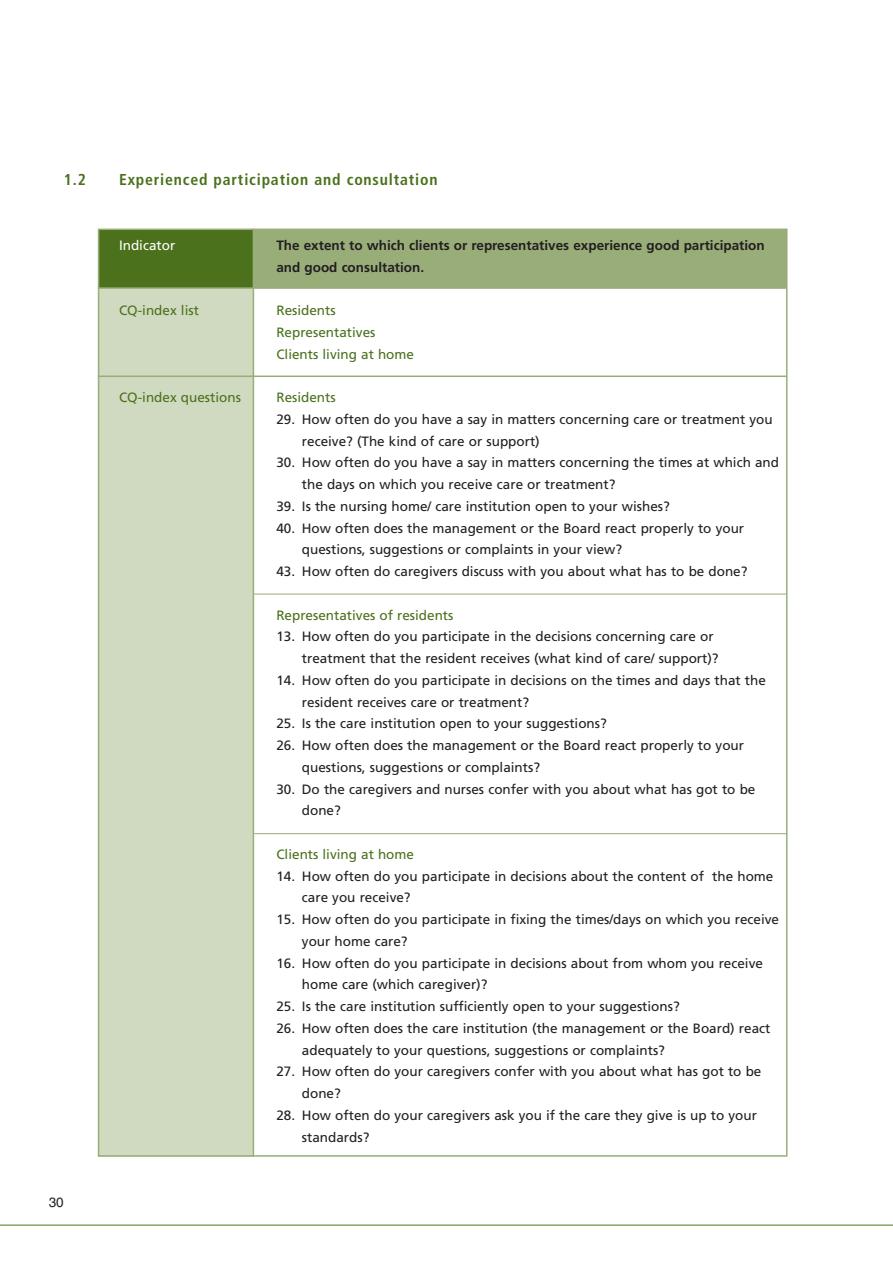
<style>
.page{position:relative;width:893px;height:1263px;background:#fff}
.page>*{position:absolute;margin:0;border:0;box-sizing:border-box;transform-origin:0 0}
.t1{font:700 condensed 15.75px "Frutiger";letter-spacing:.05em;color:#4b711c}
.t2{font:13.5px/21.8px "Frutiger";color:#231f20}
.t3{font:13.5px/21.8px "Frutiger";color:#4b711c}
.t4{font:700 13.5px/21.8px "Frutiger";color:#231f20}
.t5{font:13.5px "Frutiger";color:#fff}
.t6{font:13.5px "Helvetica";color:#231f20}
</style>
<div class="page">
<div style="left:251px;top:230px;width:536px;height:58px;background:#99ad79"></div>
<div style="left:99px;top:230px;width:154px;height:927px;background:#d0dac1"></div>
<div style="left:99px;top:230px;width:154px;height:58px;background:#4b711c"></div>
<hr style="left:98px;top:287px;width:689px;height:2px;background:#99ad79">
<hr style="left:98px;top:375px;width:689px;height:2px;background:#99ad79">
<hr style="left:253px;top:594px;width:534px;height:1px;background:#99ad79">
<hr style="left:254px;top:833px;width:533px;height:1px;background:#99ad79">
<hr style="left:253px;top:229px;width:1px;height:928px;background:#99ad79">
<hr style="left:0;top:1225px;width:893px;height:1px;background:#4b711c">
<p class="t1" style="left:64px;top:173px;width:24px">1.2</p>
<p class="t1" style="left:119px;top:173px;width:320px">Experienced participation and consultation</p>
<p class="t6" style="left:49px;top:1197px;width:17px">30</p>
<p class="t5" style="left:119px;top:240px;width:58px">Indicator</p>
<p class="t4" style="left:276px;top:235px;width:490px">The extent to which clients or representatives experience good participation and good consultation.</p>
<p class="t3" style="left:119px;top:300px;width:81px">CQ-index list</p>
<p class="t3" style="left:276px;top:300px;width:139px">Residents<br>Representatives<br>Clients living at home</p>
<p class="t3" style="left:119px;top:387px;width:123px">CQ-index questions</p>
<p class="t3" style="left:276px;top:387px;width:61px">Residents</p>
<p class="t2" style="left:302px;top:409px;width:472px;text-indent:-26px">29. How often do you have a say in matters concerning care or treatment you receive? (The kind of care or support)</p>
<p class="t2" style="left:302px;top:453px;width:479px;text-indent:-26px">30. How often do you have a say in matters concerning the times at which and the days on which you receive care or treatment?</p>
<p class="t2" style="left:276px;top:496px;width:395px">39. Is the nursing home/ care institution open to your wishes?</p>
<p class="t2" style="left:302px;top:518px;width:444px;text-indent:-26px">40. How often does the management or the Board react properly to your questions, suggestions or complaints in your view?</p>
<p class="t2" style="left:276px;top:561px;width:473px">43. How often do caregivers discuss with you about what has to be done?</p>
<p class="t3" style="left:276px;top:605px;width:179px">Representatives of residents</p>
<p class="t2" style="left:302px;top:627px;width:418px;text-indent:-26px">13. How often do you participate in the decisions concerning care or treatment that the resident receives (what kind of care/ support)?</p>
<p class="t2" style="left:302px;top:670px;width:466px;text-indent:-26px">14. How often do you participate in decisions on the times and days that the resident receives care or treatment?</p>
<p class="t2" style="left:276px;top:714px;width:332px">25. Is the care institution open to your suggestions?</p>
<p class="t2" style="left:302px;top:735px;width:444px;text-indent:-26px">26. How often does the management or the Board react properly to your questions, suggestions or complaints?</p>
<p class="t2" style="left:302px;top:779px;width:455px;text-indent:-26px">30. Do the caregivers and nurses confer with you about what has got to be done?</p>
<p class="t3" style="left:276px;top:844px;width:139px">Clients living at home</p>
<p class="t2" style="left:302px;top:866px;width:473px;text-indent:-26px">14. How often do you participate in decisions about the content of the home care you receive?</p>
<p class="t2" style="left:302px;top:909px;width:479px;text-indent:-26px">15. How often do you participate in fixing the times/days on which you receive your home care?</p>
<p class="t2" style="left:302px;top:953px;width:462px;text-indent:-26px">16. How often do you participate in decisions about from whom you receive home care (which caregiver)?</p>
<p class="t2" style="left:276px;top:996px;width:405px">25. Is the care institution sufficiently open to your suggestions?</p>
<p class="t2" style="left:302px;top:1018px;width:470px;text-indent:-26px">26. How often does the care institution (the management or the Board) react adequately to your questions, suggestions or complaints?</p>
<p class="t2" style="left:302px;top:1062px;width:461px;text-indent:-26px">27. How often do your caregivers confer with you about what has got to be done?</p>
<p class="t2" style="left:302px;top:1105px;width:457px;text-indent:-26px">28. How often do your caregivers ask you if the care they give is up to your standards?</p>
</div>
